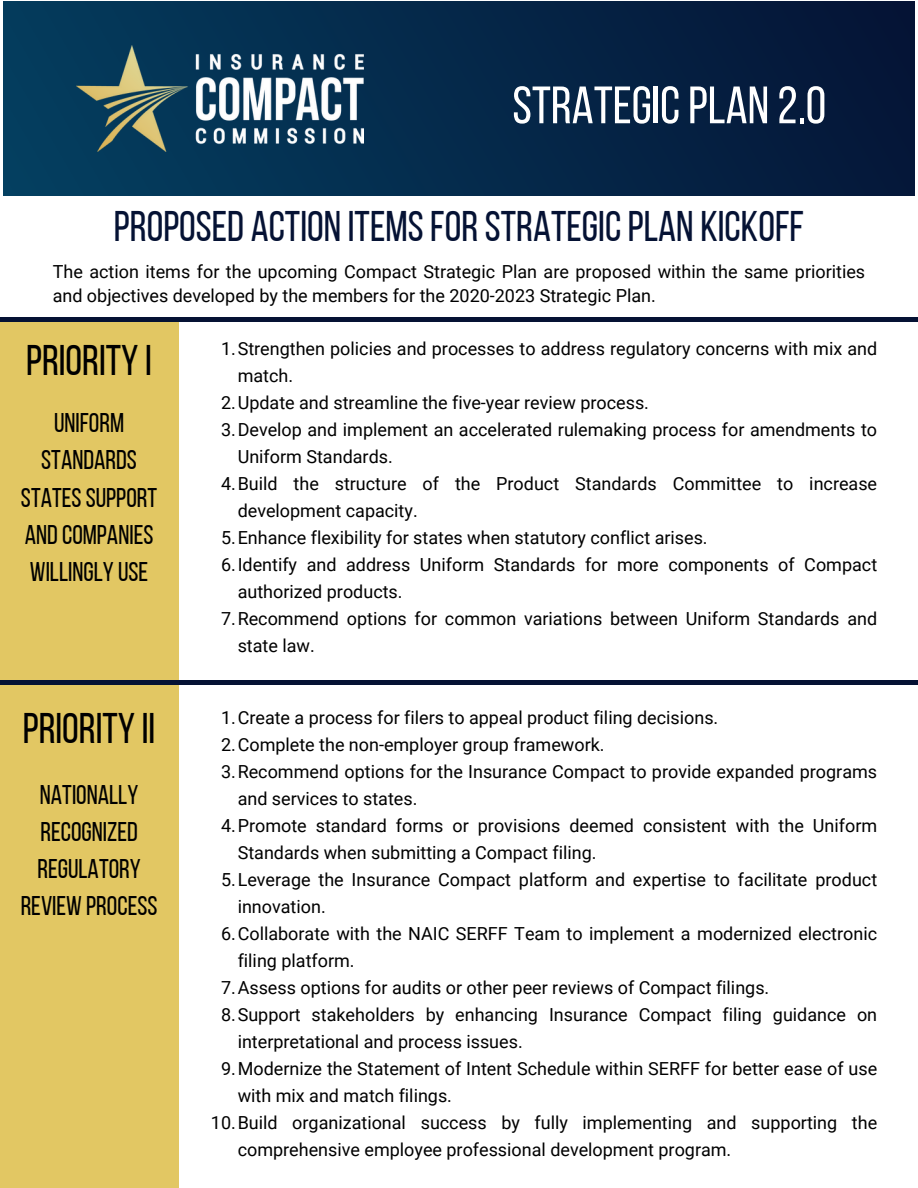
<style>
.page{position:relative;width:918px;height:1188px;background:#fff}
.page>*{position:absolute;margin:0;border:0;box-sizing:border-box;transform-origin:0 0}
.t1{font:52.5px "Bebas Neue";color:#fff}
.t2{font:42.75px "Bebas Neue";color:#051234}
.t3{font:42.75px "Bebas Neue";color:#000}
.t4{font:27px/37.2px "Bebas Neue";color:#000;text-align:center}
.t5{font:18px/27px "Roboto";color:#000}
</style>
<div class="page">
<div style="left:0;top:322px;width:178px;height:866px;background:#e2c763"></div>
<div style="left:0;top:680px;width:918px;height:5px;background:#051234"></div>
<div style="left:4px;top:2px;width:910px;height:193px;background:linear-gradient(to right,#043e5f,#051537)"></div>
<hr style="left:0;top:317px;width:918px;height:4px;background:#051234">
<img style="left:77px;top:46px;width:287px;height:105px">
<p class="t1" style="left:512px;top:84px;width:315px">STRATEGICPLAN 2.0</p>
<p class="t2" style="left:114px;top:209px;width:692px">PROPOSED ACTION ITEMS FOR STRATEGIC PLAN KICKOFF</p>
<p class="t5" style="left:53px;top:259px;width:814px;line-height:24.8px">The action items for the upcoming Compact Strategic Plan are proposed within the same priorities and objectives developed by the members for the 2020-2023 Strategic Plan.</p>
<h2 class="t3" style="left:26px;top:343px;width:127px">PRIORITY I</h2>
<h3 class="t4" style="left:21px;top:407px;width:138px">UNIFORM<br>STANDARDS<br>STATESSUPPORT<br>ANDCOMPANIES<br>WILLINGLY USE</h3>
<p class="t3" style="left:23px;top:711px;width:134px">PRIORITY II</p>
<p class="t4" style="left:21px;top:778px;width:138px">NATIONALLY<br>RECOGNIZED<br>REGULATORY<br>REVIEW PROCESS</p>
<p class="t5" style="left:238px;top:336px;width:641px;text-indent:-17px">1.Strengthen policies and processes to address regulatory concerns with mix and match.</p>
<h1 class="t5" style="left:221px;top:390px;width:429px">2.Update and streamline the five-year review process.</h1>
<h2 class="t5" style="left:238px;top:417px;width:641px;text-indent:-17px">3.Develop and implement an accelerated rulemaking process for amendments to<br>Uniform Standards.</h2>
<p class="t5" style="left:238px;top:471px;width:641px;text-indent:-17px">4.Build the structure of the Product Standards Committee to increase development capacity.</p>
<p class="t5" style="left:221px;top:525px;width:488px">5.Enhance flexibility for states when statutory conflict arises.</p>
<h2 class="t5" style="left:238px;top:552px;width:641px;text-indent:-17px">6.Identify and address Uniform Standards for more components of Compact authorized products.</h2>
<h3 class="t5" style="left:238px;top:606px;width:641px;text-indent:-17px">7.Recommend options for common variations between Uniform Standards and state law.</h3>
<p class="t5" style="left:221px;top:704px;width:499px">1.Create a process for filers to appeal product filing decisions.</p>
<p class="t5" style="left:221px;top:731px;width:385px">2.Complete the non-employer group framework.</p>
<p class="t5" style="left:238px;top:758px;width:641px;text-indent:-17px">3.Recommend options for the Insurance Compact to provide expanded programs and services to states.</p>
<p class="t5" style="left:238px;top:812px;width:641px;text-indent:-17px">4.Promote standard forms or provisions deemed consistent with the Uniform<br>Standards when submitting a Compact filing.</p>
<p class="t5" style="left:238px;top:866px;width:641px;text-indent:-17px">5.Leverage the Insurance Compact platform and expertise to facilitate product innovation.</p>
<p class="t5" style="left:238px;top:920px;width:641px;text-indent:-17px">6.Collaborate with the NAIC SERFF Team to implement a modernized electronic filing platform.</p>
<p class="t5" style="left:221px;top:974px;width:550px">7.Assess options for audits or other peer reviews of Compact filings.</p>
<p class="t5" style="left:238px;top:1001px;width:641px;text-indent:-17px">8.Support stakeholders by enhancing Insurance Compact filing guidance on interpretational and process issues.</p>
<p class="t5" style="left:238px;top:1055px;width:641px;text-indent:-17px">9.Modernize the Statement of Intent Schedule within SERFF for better ease of use with mix and match filings.</p>
<p class="t5" style="left:238px;top:1109px;width:641px;text-indent:-27px">10.Build organizational success by fully implementing and supporting the comprehensive employee professional development program.</p>
</div>
